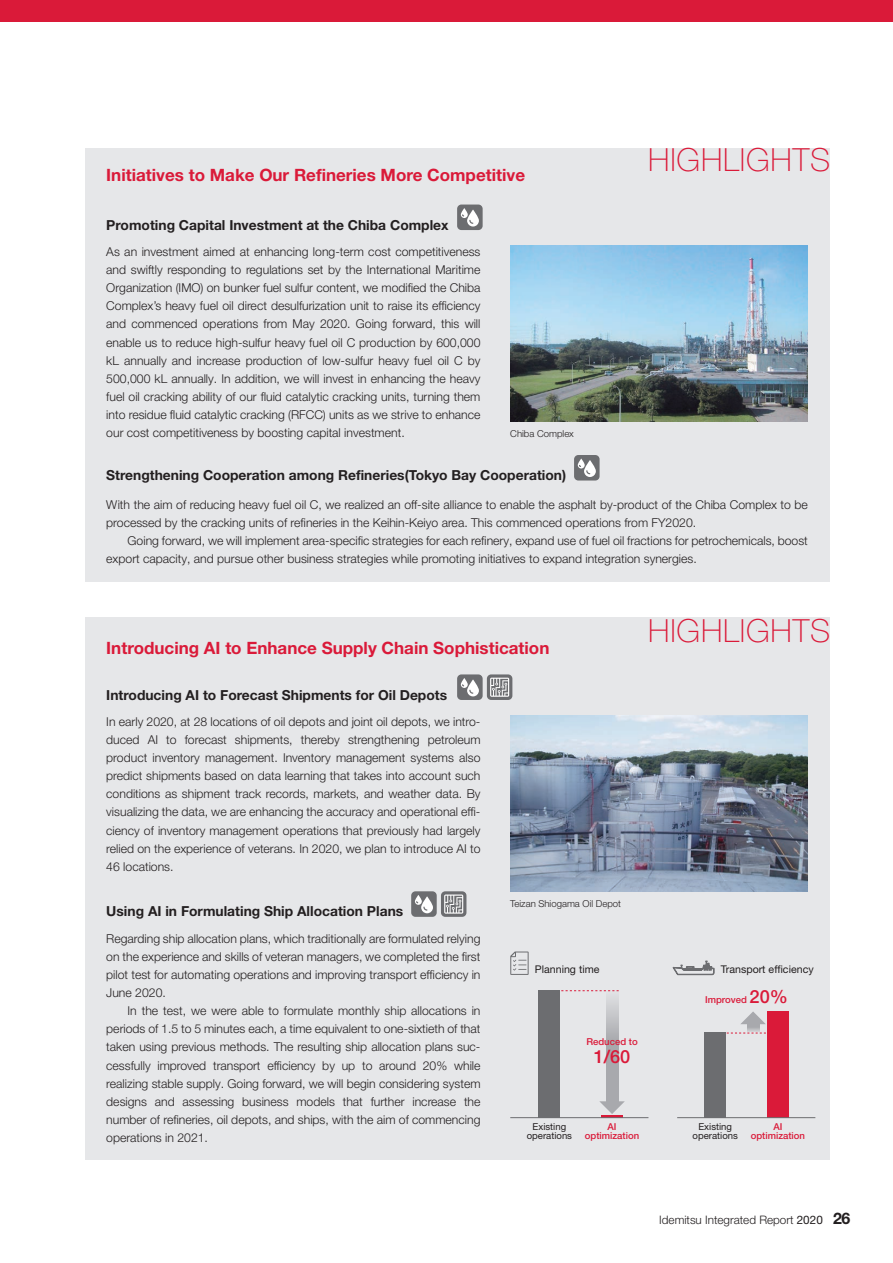
<style>
.page{position:relative;width:893px;height:1263px;background:#fff}
.page>*{position:absolute;margin:0;border:0;box-sizing:border-box;transform-origin:0 0}
.t1{font:100 31.95px "Helvetica Neue LT Pro";letter-spacing:.025em;color:#da1a39}
.t2{font:500 18.15px "Helvetica Neue LT Pro";color:#da1a39}
.t3{font:700 16.95px "Helvetica Neue LT Pro";color:#da1a39}
.t4{font:700 13.8px "Helvetica Neue LT Pro";color:#231f20}
.t5{font:300 12.15px/18px "Helvetica Neue LT Pro";color:#231f20;text-align:justify}
.t6{font:300 11.7px "Helvetica Neue LT Pro";color:#231f20}
.t7{font:10.65px "Helvetica Neue LT Pro";color:#231f20}
.t8{font:500 9.6px/9.6px "Helvetica Neue LT Pro";color:#da1a39;text-align:center}
.t9{font:9.6px/9.6px "Helvetica Neue LT Pro";color:#231f20;text-align:center}
.t10{font:300 9.6px "Helvetica Neue LT Pro";color:#231f20}
.s1{font-size:18.15px}
.s2{font-weight:400}
.s3{font-weight:700;font-size:15.9px}
</style>
<div class="page">
<div style="left:0;top:0;width:893px;height:21px;background:#da1a39"></div>
<div style="left:85px;top:148px;width:744px;height:433px;background:#e6e7e9"></div>
<div style="left:85px;top:618px;width:744px;height:542px;background:#e6e7e9"></div>
<img style="left:510px;top:246px;width:298px;height:175px">
<div style="left:457px;top:205px;width:26px;height:25px;background:#6c6d70;border-radius:4px"></div>
<svg style="left:461px;top:208px;width:18px;height:19px"></svg>
<div style="left:574px;top:455px;width:26px;height:25px;background:#6c6d70;border-radius:4px"></div>
<svg style="left:578px;top:458px;width:18px;height:19px"></svg>
<div style="left:411px;top:891px;width:26px;height:26px;background:#6c6d70;border-radius:4px"></div>
<svg style="left:415px;top:895px;width:18px;height:18px"></svg>
<div style="left:441px;top:891px;width:25px;height:26px;background:#6c6d70;border-radius:4px"></div>
<svg style="left:444px;top:894px;width:19px;height:20px"></svg>
<div style="left:457px;top:674px;width:26px;height:26px;background:#6c6d70;border-radius:4px"></div>
<svg style="left:461px;top:678px;width:18px;height:18px"></svg>
<svg style="left:487px;top:674px;width:25px;height:26px"></svg>
<svg style="left:490px;top:678px;width:19px;height:19px"></svg>
<img style="left:510px;top:715px;width:298px;height:176px">
<div style="left:705px;top:1033px;width:21px;height:85px;background:#6c6d70"></div>
<div style="left:767px;top:1011px;width:21px;height:107px;background:#da1a39"></div>
<hr style="left:677px;top:1117px;width:138px;height:1px;background:#6c6d70">
<svg style="left:727px;top:1033px;width:39px;height:1px"></svg>
<svg style="left:747px;top:1024px;width:12px;height:8px"></svg>
<svg style="left:741px;top:1011px;width:25px;height:13px"></svg>
<svg style="left:673px;top:960px;width:41px;height:15px"></svg>
<div style="left:539px;top:990px;width:21px;height:128px;background:#6c6d70"></div>
<hr style="left:601px;top:1116px;width:22px;height:2px;background:#da1a39">
<hr style="left:510px;top:1117px;width:138px;height:1px;background:#6c6d70">
<svg style="left:561px;top:990px;width:58px;height:1px"></svg>
<svg style="left:606px;top:990px;width:12px;height:111px"></svg>
<svg style="left:599px;top:1101px;width:26px;height:13px"></svg>
<svg style="left:510px;top:951px;width:19px;height:24px"></svg>
<h3 class="t3" style="left:106px;top:165px;width:420px">Initiatives to Make Our Refineries More Competitive</h3>
<p class="t4" style="left:106px;top:216px;width:344px">Promoting Capital Investment at the Chiba Complex</p>
<p class="t5" style="left:106px;top:243px;width:376px">As an investment aimed at enhancing long-term cost competitiveness and swiftly responding to regulations set by the International Maritime Organization (IMO) on bunker fuel sulfur content, we modified the Chiba Complex’s heavy fuel oil direct desulfurization unit to raise its efficiency and commenced operations from May 2020. Going forward, this will enable us to reduce high-sulfur heavy fuel oil C production by 600,000 kL annually and increase production of low-sulfur heavy fuel oil C by 500,000 kL annually. In addition, we will invest in enhancing the heavy fuel oil cracking ability of our fluid catalytic cracking units, turning them into residue fluid catalytic cracking (RFCC) units as we strive to enhance our cost competitiveness by boosting capital investment.</p>
<p class="t10" style="left:510px;top:427px;width:65px">Chiba Complex</p>
<p class="t4" style="left:106px;top:467px;width:461px">Strengthening Cooperation among Refineries(Tokyo Bay Cooperation)</p>
<h1 class="t1" style="left:648px;top:140px;width:183px">HIGHLIGHTS</h1>
<p class="t5" style="left:106px;top:496px;width:703px">With the aim of reducing heavy fuel oil C, we realized an off-site alliance to enable the asphalt by-product of the Chiba Complex to be processed by the cracking units of refineries in the Keihin-Keiyo area. This commenced operations from FY2020.</p>
<p class="t5" style="left:106px;top:532px;width:703px;text-indent:21px">Going forward, we will implement area-specific strategies for each refinery, expand use of fuel oil fractions for petrochemicals, boost export capacity, and pursue other business strategies while promoting initiatives to expand integration synergies.</p>
<h3 class="t3" style="left:106px;top:637px;width:445px">Introducing AI to Enhance Supply Chain Sophistication</h3>
<p class="t4" style="left:106px;top:686px;width:342px">Introducing AI to Forecast Shipments for Oil Depots</p>
<p class="t5" style="left:106px;top:712px;width:376px">In early 2020, at 28 locations of oil depots and joint oil depots, we intro&shy;duced AI to forecast shipments, thereby strengthening petroleum product inventory management. Inventory management systems also predict shipments based on data learning that takes into account such conditions as shipment track records, markets, and weather data. By visualizing the data, we are enhancing the accuracy and operational effi&shy;ciency of inventory management operations that previously had largely relied on the experience of veterans. In 2020, we plan to introduce AI to 46 locations.</p>
<p class="t4" style="left:106px;top:903px;width:298px">Using AI in Formulating Ship Allocation Plans</p>
<p class="t10" style="left:510px;top:897px;width:112px">Teizan Shiogama Oil Depot</p>
<h1 class="t1" style="left:648px;top:611px;width:183px">HIGHLIGHTS</h1>
<p class="t5" style="left:106px;top:929px;width:376px">Regarding ship allocation plans, which traditionally are formulated relying on the experience and skills of veteran managers, we completed the first pilot test for automating operations and improving transport efficiency in June 2020.</p>
<p class="t5" style="left:106px;top:1002px;width:376px;text-indent:21px">In the test, we were able to formulate monthly ship allocations in periods of 1.5 to 5 minutes each, a time equivalent to one-sixtieth of that taken using previous methods. The resulting ship allocation plans suc&shy;cessfully improved transport efficiency by up to around 20% while realizing stable supply. Going forward, we will begin considering system designs and assessing business models that further increase the number of refineries, oil depots, and ships, with the aim of commencing operations in 2021.</p>
<p class="t7" style="left:535px;top:963px;width:66px">Planning time</p>
<p class="t8" style="left:586px;top:1036px;width:53px">Reduced to</p>
<h2 class="t2" style="left:594px;top:1045px;width:38px">1/60</h2>
<p class="t7" style="left:721px;top:963px;width:94px">Transport efficiency</p>
<p class="t8" style="left:705px;top:995px;width:84px">Improved <span class="s1">20%</span></p>
<p class="t9" style="left:527px;top:1121px;width:47px">Existing operations</p>
<p class="t8" style="left:585px;top:1121px;width:56px">AI optimization</p>
<p class="t8" style="left:751px;top:1121px;width:56px">AI optimization</p>
<p class="t9" style="left:693px;top:1121px;width:47px">Existing operations</p>
<p class="t6" style="left:659px;top:1213px;width:193px">Idemitsu Integrated Report <span class="s2">2020</span> <span class="s3">26</span></p>
</div>
